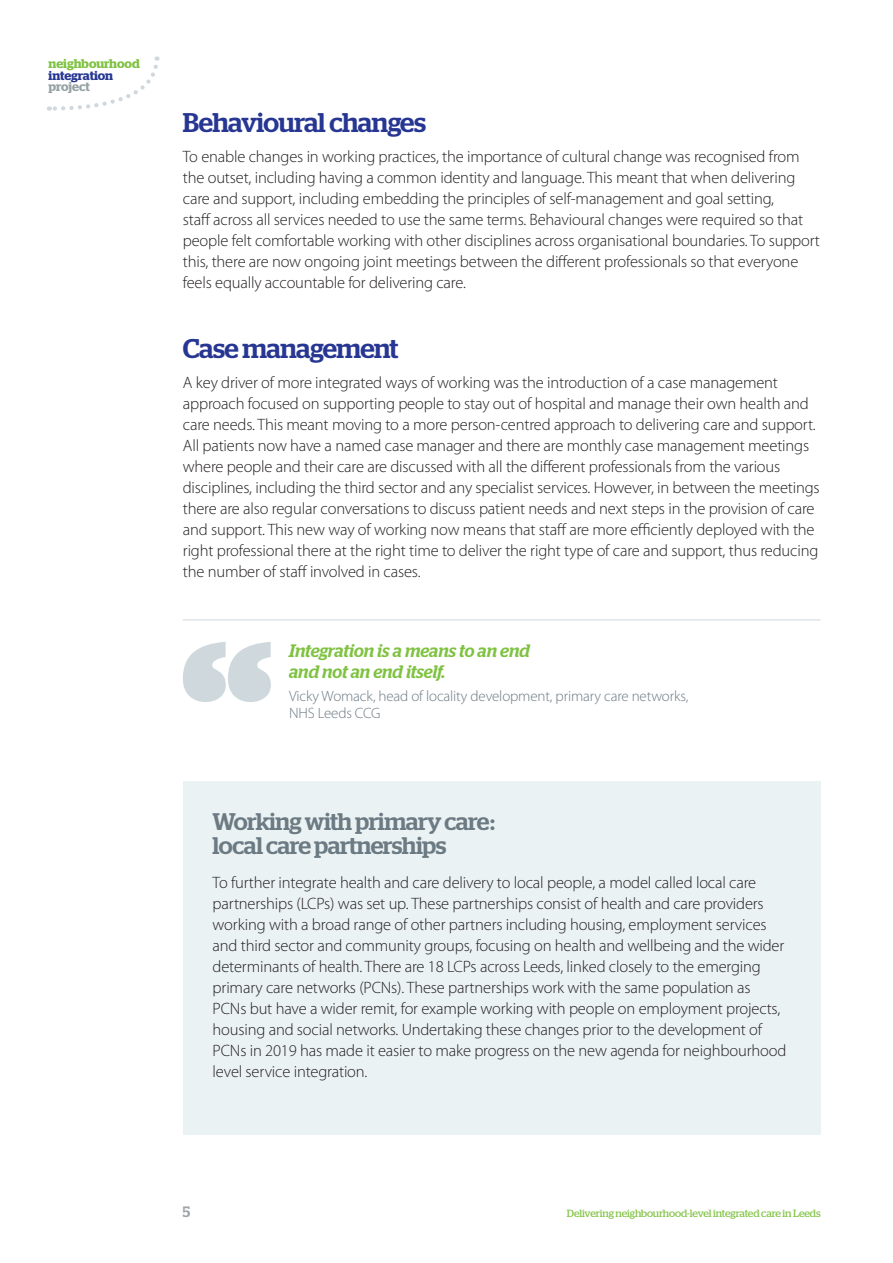
<style>
.page{position:relative;width:893px;height:1263px;background:#fff}
.page>*{position:absolute;margin:0;border:0;box-sizing:border-box;transform-origin:0 0}
.t1{font:500 27px "Stag";letter-spacing:-.02em;color:#263692}
.t2{font:500 24px/24px "Stag";letter-spacing:-.02em;color:#6b7a83}
.t3{font:italic 500 18px/21px "Stag";color:#7fc241}
.t4{font:300 16.5px/21px "Myriad Pro";letter-spacing:-.01em;color:#231f20}
.t5{font:300 15px/16.5px "Myriad Pro";letter-spacing:-.01em;color:#6b7a83}
.t6{font:500 15px "Stag";color:#9da5ab}
.t7{font:600 12.6px "Stag";color:#7fc241}
.t8{font:600 12.6px "Stag";letter-spacing:-.005em;color:#263692}
.t9{font:600 12.6px "Stag";letter-spacing:-.005em;color:#97a2a4}
.t10{font:10.5px "Stag";letter-spacing:-.01em;color:#7fc241}
</style>
<div class="page">
<svg style="left:49px;top:56px;width:111px;height:55px"></svg>
<div style="left:183px;top:781px;width:638px;height:354px;background:#ebf2f3"></div>
<svg style="left:183px;top:642px;width:88px;height:60px"></svg>
<hr style="left:183px;top:619px;width:638px;height:1px;background:#cfd8dd">
<p class="t7" style="left:49px;top:56px;width:93px">neighbourhood</p>
<p class="t8" style="left:49px;top:68px;width:66px">integration</p>
<p class="t9" style="left:49px;top:79px;width:43px">project</p>
<h1 class="t1" style="left:183px;top:107px;width:245px">Behavioural changes</h1>
<p class="t4" style="left:183px;top:146px;width:639px">To enable changes in working practices, the importance of cultural change was recognised from the outset, including having a common identity and language. This meant that when delivering care and support, including embedding the principles of self-management and goal setting,<br>staff across all services needed to use the same terms. Behavioural changes were required so that people felt comfortable working with other disciplines across organisational boundaries. To support this, there are now ongoing joint meetings between the different professionals so that everyone feels equally accountable for delivering care.</p>
<h1 class="t1" style="left:183px;top:333px;width:217px">Case management</h1>
<p class="t4" style="left:183px;top:372px;width:638px">A key driver of more integrated ways of working was the introduction of a case management approach focused on supporting people to stay out of hospital and manage their own health and care needs. This meant moving to a more person-centred approach to delivering care and support.<br>All patients now have a named case manager and there are monthly case management meetings where people and their care are discussed with all the different professionals from the various disciplines, including the third sector and any specialist services. However, in between the meetings there are also regular conversations to discuss patient needs and next steps in the provision of care and support. This new way of working now means that staff are more efficiently deployed with the right professional there at the right time to deliver the right type of care and support, thus reducing the number of staff involved in cases.</p>
<p class="t3" style="left:289px;top:639px;width:242px">Integration is a means to an end and not an end itself.</p>
<p class="t5" style="left:289px;top:688px;width:401px">Vicky Womack, head of locality development, primary care networks,<br>NHS Leeds CCG</p>
<h2 class="t2" style="left:213px;top:810px;width:284px">Working with primary care: local care partnerships</h2>
<p class="t4" style="left:213px;top:872px;width:575px">To further integrate health and care delivery to local people, a model called local care partnerships (LCPs) was set up. These partnerships consist of health and care providers working with a broad range of other partners including housing, employment services and third sector and community groups, focusing on health and wellbeing and the wider determinants of health. There are 18 LCPs across Leeds, linked closely to the emerging primary care networks (PCNs). These partnerships work with the same population as PCNs but have a wider remit, for example working with people on employment projects, housing and social networks. Undertaking these changes prior to the development of PCNs in 2019 has made it easier to make progress on the new agenda for neighbourhood level service integration.</p>
<p class="t6" style="left:183px;top:1202px;width:9px">5</p>
<p class="t10" style="left:567px;top:1207px;width:255px">Delivering neighbourhood-level integrated care in Leeds</p>
</div>
